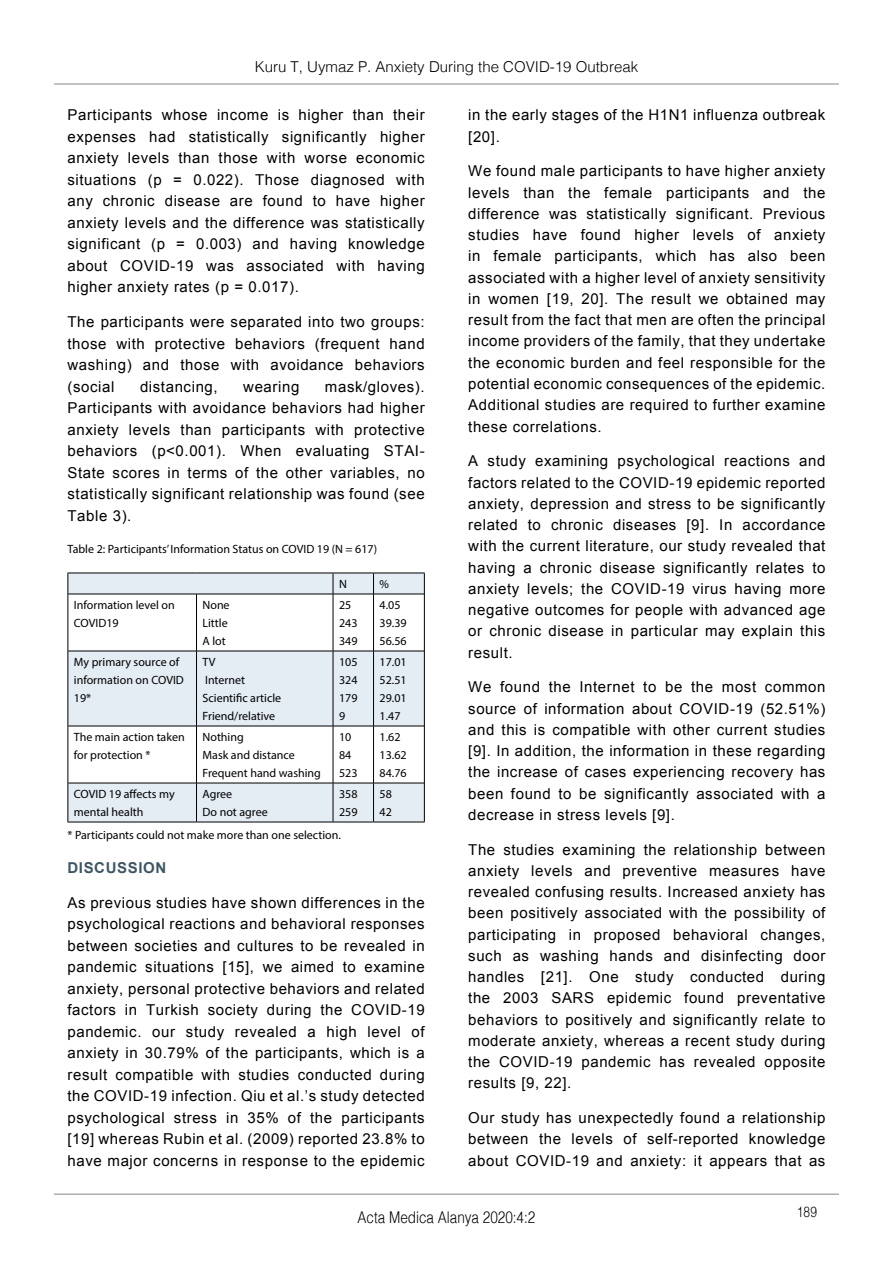
<style>
.page{position:relative;width:893px;height:1263px;background:#fff}
.page>*{position:absolute;margin:0;border:0;box-sizing:border-box;transform-origin:0 0}
.t1{font:300 16.2px "Helv";color:#000;scale:.83 1}
.Ana_Metin_Al__ActaMe{font:15px/21.3px "Arial";letter-spacing:.04em;color:#000;text-align:justify}
.t2{font:300 15px "Helvetica";color:#000}
.Ana_Metin_Al__ActaMe-2{font:700 15px "Arial";letter-spacing:.04em;color:#3c5764}
.t3{font:300 14.4px "Helv";color:#000;scale:.83 1}
.Tablo{font:12px/18px "Myriad Pro";color:#000}
.Ana_Metin_Al__ActaMe-3{font:12px "Myriad Pro";color:#000}
</style>
<div class="page">
<hr style="left:54px;top:84px;width:785px;height:1px;background:#000">
<hr style="left:54px;top:1194px;width:785px;height:1px;background:#000">
<svg style="left:69px;top:574px;width:355px;height:248px;fill:#e4ecf4"></svg>
<hr style="left:68px;top:573px;width:128px;height:1px;background:#000">
<svg style="left:68px;top:573px;width:1px;height:21px"></svg>
<hr style="left:196px;top:573px;width:137px;height:1px;background:#000">
<hr style="left:333px;top:573px;width:41px;height:1px;background:#000">
<hr style="left:374px;top:573px;width:51px;height:1px;background:#000">
<svg style="left:424px;top:573px;width:1px;height:21px"></svg>
<hr style="left:68px;top:594px;width:1px;height:57px;background:#000">
<hr style="left:424px;top:594px;width:1px;height:57px;background:#000">
<hr style="left:68px;top:651px;width:1px;height:75px;background:#000">
<hr style="left:424px;top:651px;width:1px;height:75px;background:#000">
<hr style="left:68px;top:726px;width:1px;height:57px;background:#000">
<hr style="left:424px;top:726px;width:1px;height:57px;background:#000">
<hr style="left:68px;top:783px;width:1px;height:39px;background:#000">
<hr style="left:424px;top:783px;width:1px;height:39px;background:#000">
<hr style="left:68px;top:822px;width:128px;height:1px;background:#000">
<hr style="left:196px;top:822px;width:137px;height:1px;background:#000">
<hr style="left:333px;top:822px;width:41px;height:1px;background:#000">
<hr style="left:374px;top:822px;width:51px;height:1px;background:#000">
<svg style="left:333px;top:573px;width:1px;height:21px"></svg>
<svg style="left:373px;top:573px;width:1px;height:21px"></svg>
<hr style="left:68px;top:594px;width:128px;height:1px;background:#000">
<hr style="left:196px;top:594px;width:137px;height:1px;background:#000">
<hr style="left:196px;top:594px;width:1px;height:57px;background:#000">
<hr style="left:333px;top:594px;width:41px;height:1px;background:#000">
<hr style="left:333px;top:594px;width:1px;height:57px;background:#000">
<hr style="left:374px;top:594px;width:50px;height:1px;background:#000">
<hr style="left:373px;top:594px;width:1px;height:57px;background:#000">
<hr style="left:68px;top:651px;width:128px;height:1px;background:#000">
<hr style="left:196px;top:651px;width:137px;height:1px;background:#000">
<hr style="left:196px;top:651px;width:1px;height:75px;background:#000">
<hr style="left:333px;top:651px;width:41px;height:1px;background:#000">
<hr style="left:333px;top:651px;width:1px;height:75px;background:#000">
<hr style="left:374px;top:651px;width:50px;height:1px;background:#000">
<hr style="left:373px;top:651px;width:1px;height:75px;background:#000">
<hr style="left:68px;top:726px;width:128px;height:1px;background:#000">
<hr style="left:196px;top:726px;width:137px;height:1px;background:#000">
<hr style="left:196px;top:726px;width:1px;height:57px;background:#000">
<hr style="left:333px;top:726px;width:41px;height:1px;background:#000">
<hr style="left:333px;top:726px;width:1px;height:57px;background:#000">
<hr style="left:374px;top:726px;width:50px;height:1px;background:#000">
<hr style="left:373px;top:726px;width:1px;height:57px;background:#000">
<hr style="left:68px;top:783px;width:128px;height:1px;background:#000">
<hr style="left:196px;top:783px;width:137px;height:1px;background:#000">
<hr style="left:196px;top:783px;width:1px;height:39px;background:#000">
<hr style="left:333px;top:783px;width:41px;height:1px;background:#000">
<hr style="left:333px;top:783px;width:1px;height:39px;background:#000">
<hr style="left:374px;top:783px;width:50px;height:1px;background:#000">
<hr style="left:373px;top:783px;width:1px;height:39px;background:#000">
<p class="t2" style="left:255px;top:54px;width:385px">Kuru T, Uymaz P. Anxiety During the COVID-19 Outbreak</p>
<p class="Ana_Metin_Al__ActaMe" style="left:68px;top:105px;width:359px">Participants whose income is higher than their expenses had statistically significantly higher anxiety levels than those with worse economic situations (p = 0.022). Those diagnosed with any chronic disease are found to have higher anxiety levels and the difference was statistically significant (p = 0.003) and having knowledge about COVID-19 was associated with having higher anxiety rates (p = 0.017).</p>
<p class="Ana_Metin_Al__ActaMe" style="left:68px;top:311px;width:359px">The participants were separated into two groups: those with protective behaviors (frequent hand washing) and those with avoidance behaviors (social</p>
<p class="Ana_Metin_Al__ActaMe" style="left:468px;top:105px;width:359px">in the early stages of the H1N1 influenza outbreak [20].</p>
<p class="Ana_Metin_Al__ActaMe" style="left:468px;top:161px;width:359px">We found male participants to have higher anxiety levels than the female participants and the difference was statistically significant. Previous studies have found higher levels of anxiety in female participants, which has also been associated with a higher level of anxiety sensitivity in women [19, 20]. The result we obtained may result from the fact that men are often the principal income providers of the family, that they undertake the economic burden and feel responsible for the potential economic consequences of the epidemic.<br>Additional studies are required to further examine these correlations.</p>
<p class="Ana_Metin_Al__ActaMe" style="left:468px;top:450px;width:359px">A study examining psychological reactions and factors related to the COVID-19 epidemic reported anxiety, depression and stress to be significantly related to chronic diseases [9]. In accordance with the current literature, our study revealed that having a chronic disease significantly relates to anxiety levels; the COVID-19 virus having more negative outcomes for people with advanced age or chronic disease in particular may explain this result.</p>
<p class="Ana_Metin_Al__ActaMe" style="left:468px;top:676px;width:359px">We found the Internet to be the most common source of information about COVID-19 (52.51%) and this is compatible with other current studies [9]. In addition, the information in these regarding the increase of cases experiencing recovery has been found to be significantly associated with a decrease in stress levels [9].</p>
<p class="Ana_Metin_Al__ActaMe" style="left:468px;top:839px;width:359px">The studies examining the relationship between anxiety levels and preventive measures have revealed confusing results. Increased anxiety has been positively associated with the possibility of participating in proposed behavioral changes, such as washing hands and disinfecting door handles [21]. One study conducted during the 2003 SARS epidemic found preventative behaviors to positively and significantly relate to moderate anxiety, whereas a recent study during the COVID-19 pandemic has revealed opposite results [9, 22].</p>
<p class="Ana_Metin_Al__ActaMe" style="left:468px;top:1107px;width:359px">Our study has unexpectedly found a relationship between the levels of self-reported knowledge about COVID-19 and anxiety: it appears that as</p>
<p class="Ana_Metin_Al__ActaMe" style="left:68px;top:376px;width:359px;text-indent:257px">mask/gloves).<br>Participants with avoidance behaviors had higher anxiety levels than participants with protective behaviors (p&lt;0.001). When evaluating STAI-State scores in terms of the other variables, no statistically significant relationship was found (see Table 3).</p>
<p class="Ana_Metin_Al__ActaMe-3" style="left:68px;top:541px;width:311px">Table 2: Participants’ Information Status on COVID 19 (N = 617)</p>
<p class="Tablo" style="left:339px;top:575px;width:9px">N</p>
<p class="Tablo" style="left:380px;top:575px;width:11px">%</p>
<p class="Tablo" style="left:74px;top:596px;width:103px">Information level on<br>COVID19</p>
<p class="Tablo" style="left:202px;top:596px;width:29px">None</p>
<p class="Ana_Metin_Al__ActaMe" style="left:140px;top:376px;width:79px">distancing,</p>
<p class="Ana_Metin_Al__ActaMe" style="left:243px;top:376px;width:58px">wearing</p>
<p class="Tablo" style="left:339px;top:596px;width:14px">25</p>
<p class="Tablo" style="left:339px;top:614px;width:20px">243</p>
<p class="Tablo" style="left:339px;top:632px;width:20px">349</p>
<p class="Tablo" style="left:380px;top:596px;width:22px">4.05</p>
<p class="Tablo" style="left:380px;top:614px;width:29px">39.39</p>
<p class="Tablo" style="left:380px;top:632px;width:29px">56.56</p>
<p class="Tablo" style="left:202px;top:614px;width:27px">Little</p>
<p class="Tablo" style="left:202px;top:632px;width:25px">A lot</p>
<p class="Tablo" style="left:74px;top:653px;width:112px">My primary source of information on COVID<br>19*</p>
<p class="Tablo" style="left:202px;top:653px;width:15px">TV</p>
<p class="Tablo" style="left:339px;top:653px;width:20px;text-align:justify">105<br>324<br>179<br>9</p>
<p class="Tablo" style="left:380px;top:653px;width:29px;text-align:justify">17.01<br>52.51<br>29.01<br>1.47</p>
<p class="Tablo" style="left:205px;top:671px;width:42px">Internet</p>
<p class="Tablo" style="left:202px;top:689px;width:80px">Scientific article</p>
<p class="Tablo" style="left:202px;top:707px;width:74px">Friend/relative</p>
<p class="Tablo" style="left:74px;top:728px;width:112px">The main action taken for protection *</p>
<p class="Tablo" style="left:202px;top:728px;width:120px">Nothing<br>Mask and distance<br>Frequent hand washing</p>
<p class="Tablo" style="left:339px;top:728px;width:20px">10<br>84<br>523</p>
<p class="Tablo" style="left:380px;top:728px;width:29px">1.62<br>13.62<br>84.76</p>
<p class="Tablo" style="left:74px;top:785px;width:102px">COVID 19 affects my mental health</p>
<p class="Tablo" style="left:202px;top:785px;width:31px">Agree</p>
<p class="Tablo" style="left:339px;top:785px;width:20px">358<br>259</p>
<p class="Tablo" style="left:380px;top:785px;width:14px">58<br>42</p>
<p class="Tablo" style="left:68px;top:826px;width:275px">* Participants could not make more than one selection.</p>
<p class="Ana_Metin_Al__ActaMe-2" style="left:68px;top:857px;width:100px">DISCUSSION</p>
<p class="Ana_Metin_Al__ActaMe" style="left:68px;top:892px;width:359px">As previous studies have shown differences in the psychological reactions and behavioral responses between societies and cultures to be revealed in pandemic situations [15], we aimed to examine anxiety, personal protective behaviors and related factors in Turkish society during the COVID-19 pandemic. our study revealed a high level of anxiety in 30.79% of the participants, which is a result compatible with studies conducted during the COVID-19 infection. Qiu et al.’s study detected psychological stress in 35% of the participants [19] whereas Rubin et al. (2009) reported 23.8% to have major concerns in response to the epidemic</p>
<p class="Tablo" style="left:202px;top:803px;width:67px">Do not agree</p>
<p class="t1" style="left:358px;top:1207px;width:216px">Acta Medica Alanya 2020:4:2</p>
<p class="t3" style="left:797px;top:1203px;width:26px">189</p>
</div>
